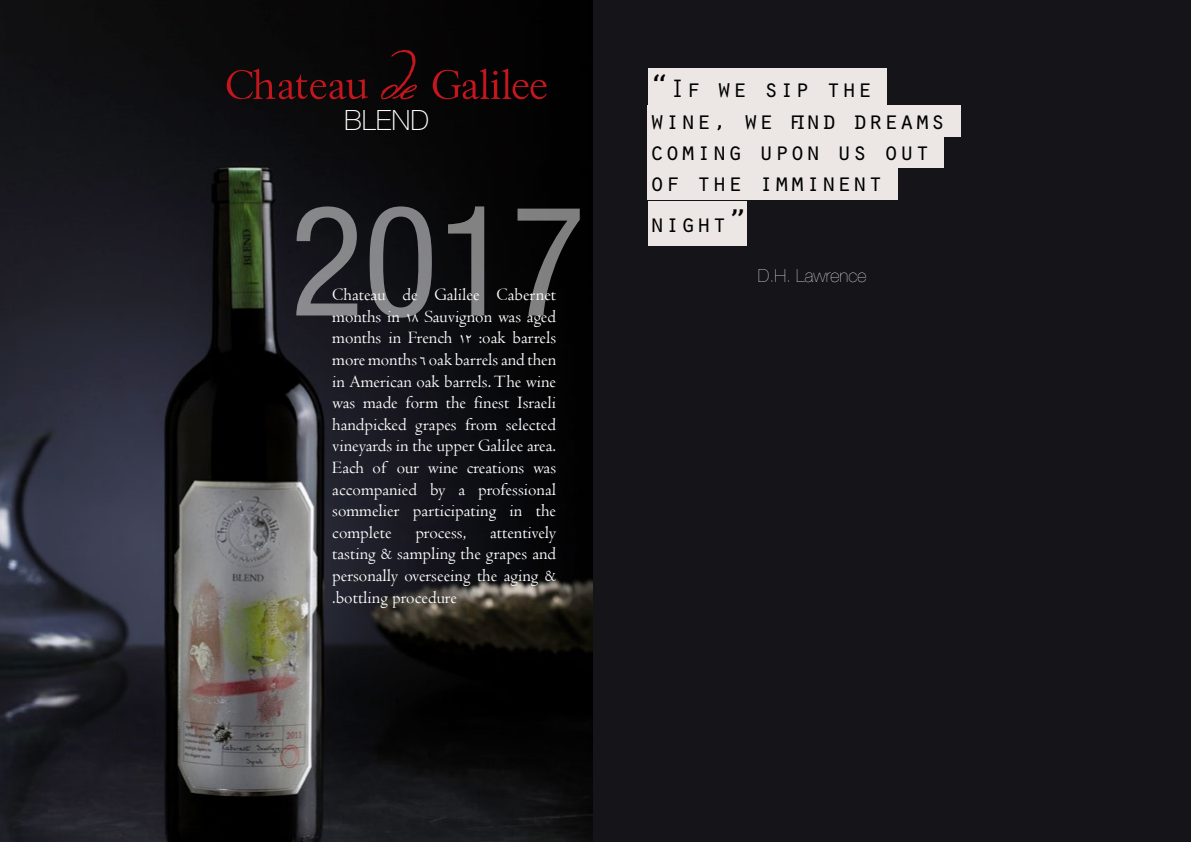
<style>
.page{position:relative;width:1191px;height:842px;background:#fff}
.page>*{position:absolute;margin:0;border:0;box-sizing:border-box;transform-origin:0 0}
.t1{font:condensed 154px "Helvetica Neue LT Std";color:#fff}
.t2{font:34px "Orator Std";color:#000}
.t3{font:100 28px "Helvetica Neue LT Std";color:#fff}
.t4{font:26px/40.8px "Orator Std";color:#000}
.t5{font:18px/21.6px "Centaur";color:#fff}
.t6{font:200 18px "Helvetica Neue LT Std";color:#fff}
.s1{font-family:"Adobe Arabic"}
.s2{font-size:34px}
</style>
<div class="page">
<img style="left:0;top:0;width:593px;height:842px">
<svg style="left:227px;top:69px;width:141px;height:30px;background:#310c0d"></svg>
<svg style="left:381px;top:50px;width:36px;height:49px;background:#2a080a"></svg>
<svg style="left:433px;top:69px;width:114px;height:30px;background:#310709"></svg>
<div style="left:593px;top:0;width:598px;height:842px;background:#151419"></div>
<div style="left:648px;top:68px;width:239px;height:37px;background:#ece7e4"></div>
<div style="left:647px;top:105px;width:313px;height:32px;background:#ece7e4"></div>
<div style="left:647px;top:136px;width:296px;height:32px;background:#ece7e4"></div>
<div style="left:647px;top:168px;width:251px;height:32px;background:#ece7e4"></div>
<div style="left:648px;top:201px;width:99px;height:45px;background:#ece7e4"></div>
<h3 class="t3" style="left:344px;top:104px;width:86px">BLEND</h3>
<h1 class="t1" style="left:290px;top:172px;width:297px">2017</h1>
<p class="t5" style="left:332px;top:284px;width:55px">Chateau</p>
<p class="t5" style="left:332px;top:305px;width:225px">months in <span class="s1">18</span> Sauvignon was aged</p>
<p class="t5" style="left:332px;top:327px;width:225px">months in French <span class="s1">12</span> :oak barrels</p>
<p class="t5" style="left:332px;top:348px;width:225px">moremonths<span class="s1">6</span>oak barrelsandthen</p>
<p class="t5" style="left:332px;top:370px;width:225px">in American oak barrels.The wine</p>
<p class="t5" style="left:332px;top:392px;width:225px">was made form the finest Israeli</p>
<p class="t5" style="left:505px;top:413px;width:52px">selected</p>
<p class="t5" style="left:402px;top:284px;width:17px">de</p>
<p class="t5" style="left:434px;top:284px;width:47px">Galilee</p>
<p class="t5" style="left:496px;top:284px;width:61px">Cabernet</p>
<p class="t5" style="left:332px;top:413px;width:76px">handpicked</p>
<p class="t5" style="left:332px;top:435px;width:225px">vineyards in the upper Galilee area.</p>
<p class="t5" style="left:533px;top:456px;width:25px">was</p>
<p class="t5" style="left:465px;top:413px;width:33px">from</p>
<p class="t5" style="left:415px;top:413px;width:43px">grapes</p>
<p class="t5" style="left:332px;top:456px;width:33px">Each</p>
<p class="t5" style="left:372px;top:456px;width:15px">of</p>
<p class="t5" style="left:428px;top:456px;width:32px">wine</p>
<p class="t5" style="left:467px;top:456px;width:59px">creations</p>
<p class="t5" style="left:397px;top:456px;width:24px">our</p>
<p class="t5" style="left:332px;top:478px;width:86px">accompanied</p>
<p class="t5" style="left:430px;top:478px;width:17px">by</p>
<p class="t5" style="left:458px;top:478px;width:8px">a</p>
<p class="t5" style="left:478px;top:478px;width:79px">professional</p>
<p class="t5" style="left:332px;top:500px;width:69px">sommelier</p>
<p class="t5" style="left:413px;top:500px;width:85px">participating</p>
<p class="t5" style="left:509px;top:500px;width:14px">in</p>
<p class="t5" style="left:536px;top:500px;width:22px">the</p>
<p class="t5" style="left:332px;top:521px;width:225px">complete<br>tasting &amp; sampling the grapes and personally overseeing the aging &amp; .bottling procedure</p>
<p class="t5" style="left:490px;top:521px;width:68px">attentively</p>
<p class="t5" style="left:415px;top:521px;width:52px">process,</p>
<h2 class="t2" style="left:649px;top:62px;width:22px">“</h2>
<h3 class="t4" style="left:670px;top:67px;width:33px">If</h3>
<h3 class="t4" style="left:716px;top:67px;width:33px">we</h3>
<h3 class="t4" style="left:763px;top:67px;width:48px">sip</h3>
<h3 class="t4" style="left:826px;top:67px;width:48px">the</h3>
<h3 class="t4" style="left:649px;top:98px;width:79px">wine,</h3>
<h3 class="t4" style="left:743px;top:98px;width:33px">we</h3>
<h3 class="t4" style="left:790px;top:98px;width:48px">find</h3>
<h3 class="t4" style="left:852px;top:98px;width:95px">dreams</h3>
<h3 class="t4" style="left:649px;top:129px;width:95px">coming</h3>
<h3 class="t4" style="left:758px;top:129px;width:64px">upon</h3>
<h3 class="t4" style="left:836px;top:129px;width:33px">us</h3>
<h3 class="t4" style="left:883px;top:129px;width:48px">out</h3>
<h3 class="t4" style="left:649px;top:161px;width:100px">of night<span class="s2">“</span></h3>
<h3 class="t4" style="left:696px;top:161px;width:48px">the</h3>
<h3 class="t4" style="left:758px;top:161px;width:126px">imminent</h3>
<p class="t6" style="left:757px;top:266px;width:110px">D H. . Lawrence</p>
</div>
